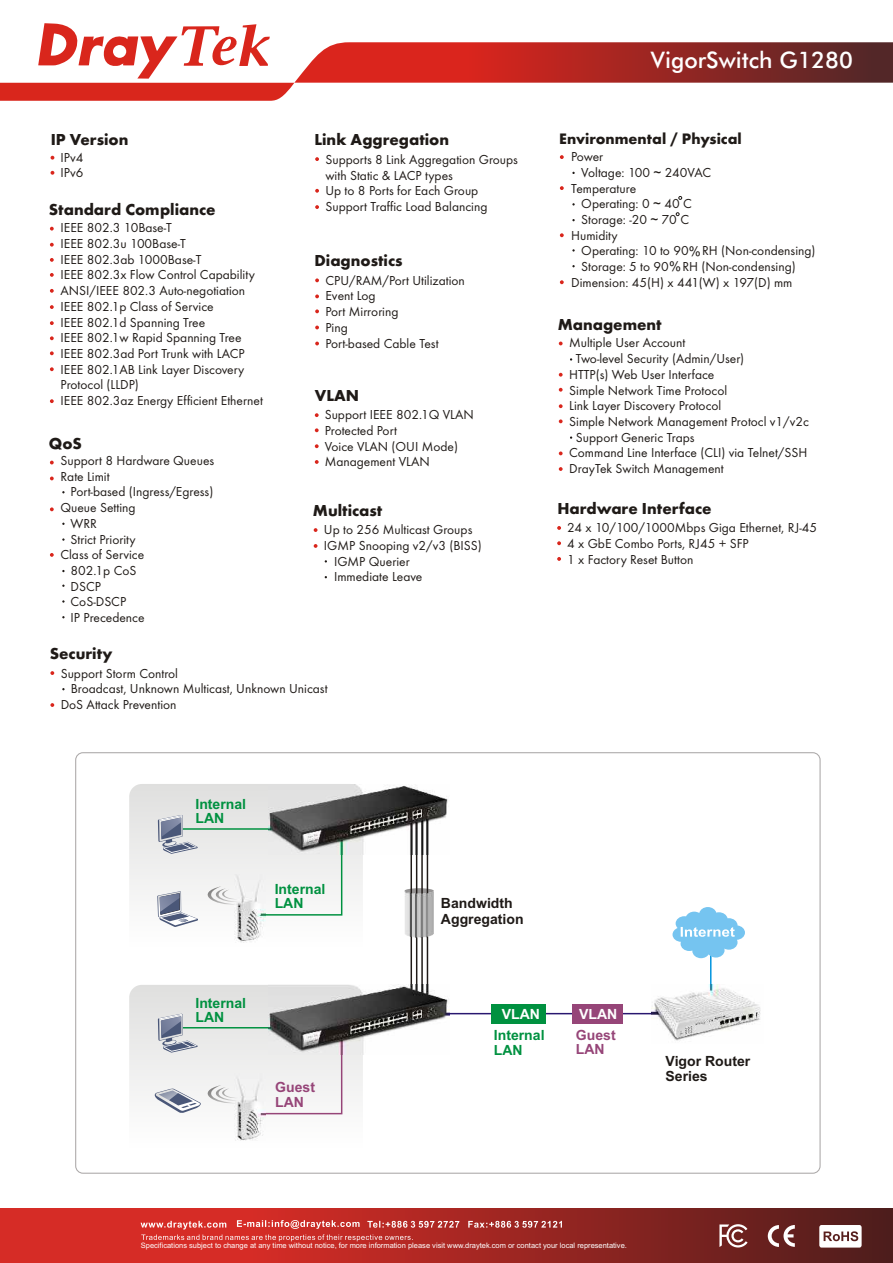
<style>
.page{position:relative;width:893px;height:1263px;background:#fff}
.page>*{position:absolute;margin:0;border:0;box-sizing:border-box;transform-origin:0 0}
.t1{font:500 22.8px "Futura BT";color:#fff}
.t2{font:700 16.5px "Futura TEE";color:#1f1a17}
.t3{font:700 15.75px "Futura TEE";color:#1f1a17}
.t4{font:700 14.1px/14.1px "Arial";color:#009140}
.t5{font:700 14.1px/15.8px "Arial";color:#1f1a17}
.t6{font:700 14.1px/14.1px "Arial";color:#964578}
.t7{font:700 14.1px "Arial";color:#fff}
.t8{font:13.5px/15.8px "Futura TEE";color:#1f1a17}
.t9{font:13.5px "Arial";color:#1f1a17}
.t10{font:7.5px "Arial";color:#fff}
.s1{font-family:"Arial"}
</style>
<div class="page">
<svg style="left:0;top:23px;width:893px;height:78px"></svg>
<svg style="left:0;top:1208px;width:893px;height:55px;background:#a22622"></svg>
<svg style="left:768px;top:1225px;width:27px;height:22px"></svg>
<svg style="left:141px;top:1220px;width:421px;height:21px;background:#c64945"></svg>
<svg style="left:819px;top:1225px;width:43px;height:22px"></svg>
<svg style="left:50px;top:227px;width:4px;height:4px"></svg>
<svg style="left:50px;top:243px;width:4px;height:4px"></svg>
<svg style="left:50px;top:258px;width:4px;height:4px"></svg>
<svg style="left:50px;top:273px;width:4px;height:4px"></svg>
<svg style="left:50px;top:289px;width:4px;height:4px"></svg>
<svg style="left:557px;top:526px;width:4px;height:4px"></svg>
<svg style="left:51px;top:156px;width:3px;height:4px"></svg>
<svg style="left:50px;top:305px;width:4px;height:4px"></svg>
<svg style="left:50px;top:321px;width:4px;height:4px"></svg>
<svg style="left:50px;top:336px;width:4px;height:4px"></svg>
<svg style="left:50px;top:351px;width:4px;height:4px"></svg>
<svg style="left:50px;top:367px;width:4px;height:4px"></svg>
<svg style="left:50px;top:399px;width:4px;height:4px"></svg>
<svg style="left:50px;top:461px;width:4px;height:3px"></svg>
<svg style="left:50px;top:477px;width:4px;height:3px"></svg>
<svg style="left:50px;top:553px;width:4px;height:4px"></svg>
<svg style="left:50px;top:507px;width:4px;height:4px"></svg>
<svg style="left:315px;top:413px;width:4px;height:4px"></svg>
<svg style="left:315px;top:428px;width:4px;height:4px"></svg>
<svg style="left:315px;top:460px;width:4px;height:4px"></svg>
<svg style="left:315px;top:157px;width:4px;height:4px"></svg>
<svg style="left:315px;top:205px;width:4px;height:4px"></svg>
<svg style="left:559px;top:342px;width:4px;height:3px"></svg>
<svg style="left:559px;top:419px;width:4px;height:4px"></svg>
<svg style="left:559px;top:373px;width:4px;height:4px"></svg>
<svg style="left:559px;top:388px;width:4px;height:4px"></svg>
<svg style="left:559px;top:451px;width:4px;height:4px"></svg>
<svg style="left:559px;top:467px;width:4px;height:4px"></svg>
<svg style="left:559px;top:404px;width:4px;height:4px"></svg>
<svg style="left:560px;top:155px;width:4px;height:4px"></svg>
<svg style="left:560px;top:186px;width:4px;height:4px"></svg>
<svg style="left:560px;top:280px;width:4px;height:4px"></svg>
<svg style="left:560px;top:233px;width:4px;height:4px"></svg>
<svg style="left:51px;top:171px;width:3px;height:4px"></svg>
<svg style="left:315px;top:444px;width:4px;height:4px"></svg>
<svg style="left:315px;top:189px;width:4px;height:4px"></svg>
<svg style="left:557px;top:557px;width:4px;height:4px"></svg>
<svg style="left:557px;top:541px;width:4px;height:4px"></svg>
<svg style="left:50px;top:671px;width:4px;height:4px"></svg>
<svg style="left:50px;top:703px;width:4px;height:4px"></svg>
<svg style="left:315px;top:278px;width:4px;height:4px"></svg>
<svg style="left:315px;top:294px;width:4px;height:4px"></svg>
<svg style="left:315px;top:309px;width:4px;height:4px"></svg>
<svg style="left:315px;top:326px;width:4px;height:3px"></svg>
<svg style="left:678px;top:196px;width:4px;height:4px"></svg>
<svg style="left:314px;top:528px;width:3px;height:4px"></svg>
<svg style="left:314px;top:544px;width:3px;height:4px"></svg>
<svg style="left:315px;top:342px;width:4px;height:3px"></svg>
<div style="left:129px;top:985px;width:234px;height:173px;background:linear-gradient(to bottom,#dfdfde,#fff);border-radius:13px"></div>
<div style="left:129px;top:784px;width:234px;height:174px;background:linear-gradient(to bottom,#dfdfde,#fff);border-radius:13px"></div>
<svg style="left:252px;top:819px;width:91px;height:97px"></svg>
<svg style="left:405px;top:888px;width:29px;height:5px"></svg>
<hr style="left:710px;top:933px;width:1px;height:80px;background:#0094de">
<hr style="left:417px;top:1013px;width:265px;height:1px;background:#291770">
<img style="left:651px;top:985px;width:110px;height:56px">
<svg style="left:672px;top:907px;width:73px;height:51px"></svg>
<hr style="left:180px;top:828px;width:91px;height:2px;background:#009140">
<svg style="left:158px;top:815px;width:40px;height:39px;background:#adb3be"></svg>
<hr style="left:410px;top:807px;width:2px;height:197px;background:#1f1a17">
<hr style="left:416px;top:807px;width:1px;height:197px;background:#1f1a17">
<hr style="left:421px;top:807px;width:2px;height:197px;background:#1f1a17">
<hr style="left:427px;top:807px;width:1px;height:197px;background:#1f1a17">
<img style="left:405px;top:891px;width:29px;height:48px">
<img style="left:235px;top:875px;width:30px;height:67px">
<svg style="left:157px;top:886px;width:81px;height:41px"></svg>
<svg style="left:250px;top:1016px;width:93px;height:99px"></svg>
<hr style="left:180px;top:1027px;width:91px;height:1px;background:#009140">
<svg style="left:158px;top:1013px;width:40px;height:40px;background:#aeb5bf"></svg>
<img style="left:235px;top:1073px;width:30px;height:68px">
<svg style="left:153px;top:1085px;width:85px;height:28px"></svg>
<div style="left:492px;top:1004px;width:54px;height:19px;background:#009140"></div>
<div style="left:572px;top:1004px;width:51px;height:19px;background:#964578"></div>
<img style="left:268px;top:784px;width:180px;height:70px">
<img style="left:268px;top:984px;width:181px;height:70px">
<svg style="left:719px;top:1224px;width:29px;height:23px"></svg>
<p class="t2" style="left:51px;top:133px;width:79px">IP Version</p>
<p class="t8" style="left:60px;top:150px;width:24px">IPv4<br>IPv6</p>
<p class="t2" style="left:49px;top:203px;width:168px">Standard Compliance</p>
<p class="t2" style="left:314px;top:133px;width:136px">Link Aggregation</p>
<p class="t8" style="left:325px;top:153px;width:194px">Supports 8 Link Aggregation Groups with Static &amp; LACP types<br>Up to 8 Ports for Each Group<br>Support Traffic Load Balancing</p>
<p class="t8" style="left:60px;top:221px;width:204px">IEEE 802.3 10Base-T<br>IEEE 802.3u 100Base-T<br>IEEE 802.3ab 1000Base-T<br>IEEE 802.3x Flow Control Capability<br>ANSI/IEEE 802.3 Auto-negotiation<br>IEEE 802.1p Class of Service<br>IEEE 802.1d Spanning Tree<br>IEEE 802.1w Rapid Spanning Tree<br>IEEE 802.3ad Port Trunk with LACP<br>IEEE 802.1AB Link Layer Discovery<br>Protocol (LLDP)<br>IEEE 802.3az Energy Efficient Ethernet</p>
<p class="t2" style="left:49px;top:436px;width:35px">QoS</p>
<p class="t2" style="left:314px;top:254px;width:90px">Diagnostics</p>
<p class="t8" style="left:325px;top:274px;width:141px">CPU/RAM/Port Utilization<br>Event Log<br>Port Mirroring<br>Ping<br>Port-based Cable Test</p>
<p class="t2" style="left:315px;top:389px;width:46px">VLAN</p>
<p class="t8" style="left:325px;top:408px;width:151px">Support IEEE 802.1Q VLAN<br>Protected Port<br>Voice VLAN (OUI Mode)<br>Management VLAN</p>
<p class="t8" style="left:60px;top:454px;width:155px">Support 8 Hardware Queues<br>Rate Limit</p>
<p class="t8" style="left:71px;top:485px;width:144px">Port-based (Ingress/Egress)</p>
<p class="t8" style="left:60px;top:501px;width:77px">Queue Setting</p>
<p class="t8" style="left:71px;top:517px;width:28px">WRR</p>
<p class="t8" style="left:71px;top:532px;width:67px">Strict Priority</p>
<p class="t8" style="left:60px;top:548px;width:85px">Class of Service</p>
<p class="t8" style="left:71px;top:564px;width:67px">802.1p CoS</p>
<p class="t8" style="left:71px;top:579px;width:32px">DSCP</p>
<p class="t8" style="left:71px;top:595px;width:57px">CoS-DSCP</p>
<p class="t8" style="left:71px;top:611px;width:76px">IP Precedence</p>
<p class="t2" style="left:50px;top:647px;width:65px">Security</p>
<p class="t8" style="left:61px;top:666px;width:119px">Support Storm Control</p>
<p class="t8" style="left:71px;top:682px;width:258px">Broadcast, Unknown Multicast, Unknown Unicast</p>
<p class="t8" style="left:61px;top:698px;width:117px">DoS Attack Prevention</p>
<p class="t2" style="left:313px;top:503px;width:71px">Multicast</p>
<p class="t8" style="left:324px;top:523px;width:150px">Up to 256 Multicast Groups</p>
<p class="t8" style="left:324px;top:539px;width:159px">IGMP Snooping v2/v3 (BISS)</p>
<p class="t8" style="left:334px;top:554px;width:77px">IGMP Querier</p>
<p class="t8" style="left:334px;top:570px;width:90px">Immediate Leave</p>
<p class="t4" style="left:195px;top:798px;width:52px">Internal<br>LAN</p>
<p class="t4" style="left:275px;top:883px;width:52px">Internal<br>LAN</p>
<p class="t5" style="left:441px;top:896px;width:84px">Bandwidth<br>Aggregation</p>
<h1 class="t1" style="left:651px;top:50px;width:203px">VigorSwitch G1280</h1>
<p class="t3" style="left:559px;top:132px;width:184px">Environmental / Physical</p>
<p class="t8" style="left:571px;top:150px;width:33px">Power</p>
<p class="t8" style="left:581px;top:166px;width:131px">Voltage: 100 <span class="s1">~</span> 240VAC</p>
<p class="t8" style="left:571px;top:181px;width:66px">Temperature</p>
<p class="t8" style="left:581px;top:197px;width:112px">Operating: 0 <span class="s1">~</span> 40 C</p>
<p class="t9" style="left:650px;top:214px;width:9px">~</p>
<p class="t8" style="left:571px;top:213px;width:119px;text-indent:10px">Storage: -20 70 C<br>Humidity</p>
<p class="t8" style="left:581px;top:244px;width:236px">Operating: 10 to 90 RH (Non-condensing)</p>
<p class="t8" style="left:581px;top:260px;width:216px">Storage: 5 to 90 RH (Non-condensing)</p>
<p class="t8" style="left:571px;top:275px;width:223px">Dimension: 45(H) x 441(W) x 197(D) mm</p>
<p class="t9" style="left:689px;top:246px;width:14px">%</p>
<p class="t9" style="left:669px;top:261px;width:14px">%</p>
<p class="t2" style="left:558px;top:317px;width:105px">Management</p>
<p class="t8" style="left:569px;top:336px;width:118px">Multiple User Account</p>
<p class="t8" style="left:576px;top:352px;width:170px">Two-level Security (Admin/User)</p>
<p class="t8" style="left:569px;top:368px;width:147px">HTTP(s) Web User Interface</p>
<p class="t8" style="left:569px;top:383px;width:160px">Simple Network Time Protocol</p>
<p class="t8" style="left:569px;top:399px;width:154px">Link Layer Discovery Protocol</p>
<p class="t8" style="left:569px;top:415px;width:241px">Simple Network Management Protocl v1/v2c</p>
<p class="t8" style="left:576px;top:430px;width:120px">Support Generic Traps</p>
<p class="t8" style="left:569px;top:446px;width:240px">Command Line Interface (CLI) via Telnet/SSH</p>
<p class="t8" style="left:569px;top:462px;width:156px">DrayTek Switch Management</p>
<p class="t2" style="left:557px;top:501px;width:156px">Hardware Interface</p>
<p class="t8" style="left:567px;top:521px;width:251px">24 x 10/100/1000Mbps Giga Ethernet, RJ-45<br>4 x GbE Combo Ports, RJ45 + SFP<br>1 x Factory Reset Button</p>
<p class="t4" style="left:195px;top:997px;width:52px">Internal<br>LAN</p>
<p class="t6" style="left:275px;top:1082px;width:41px">Guest<br>LAN</p>
<p class="t7" style="left:502px;top:1008px;width:40px">VLAN</p>
<p class="t7" style="left:579px;top:1008px;width:40px">VLAN</p>
<p class="t4" style="left:494px;top:1030px;width:52px">Internal<br>LAN</p>
<p class="t6" style="left:576px;top:1029px;width:41px">Guest<br>LAN</p>
<p class="t5" style="left:666px;top:1054px;width:86px">Vigor Router<br>Series</p>
<p class="t10" style="left:141px;top:1243px;width:488px">Specifications subject to change at any time without notice, for more information please visit www.draytek.com or contact your local representative.</p>
</div>
